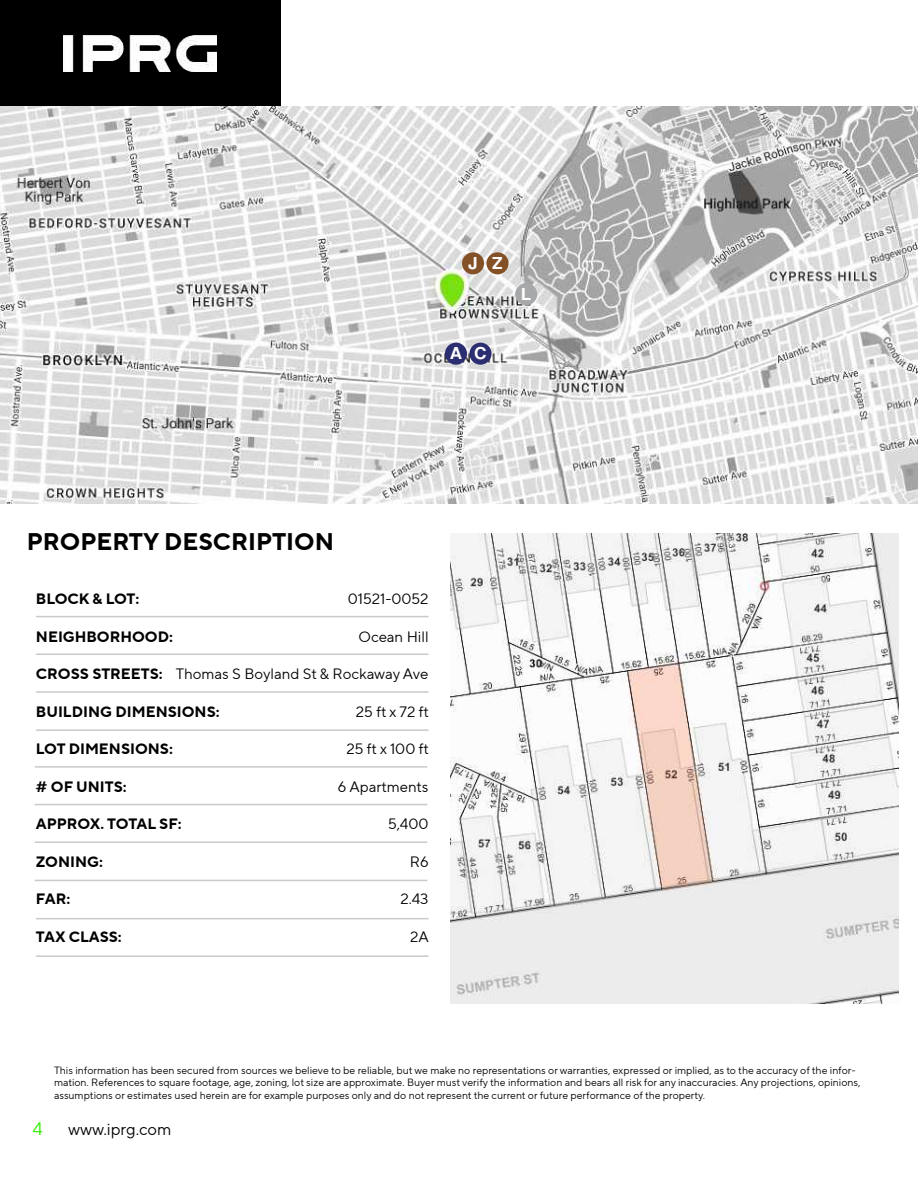
<style>
.page{position:relative;width:918px;height:1188px;background:#fff}
.page>*{position:absolute;margin:0;border:0;box-sizing:border-box;transform-origin:0 0}
.t1{font:700 24px "TT Norms Pro";color:#000}
.t2{font:18px "TT Norms Pro";color:#33ed00}
.t3{font:16.5px "TT Norms Pro";color:#000}
.t4{font:700 16.5px "Free Sans";color:#fff;scale:1.05 1}
.t5{font:700 16.5px "Free Sans";color:#fffefc;scale:1.05 1}
.t6{font:700 15px "TT Norms Pro";color:#000}
.t7{font:15px "TT Norms Pro";color:#000}
.t8{font:10.5px/12.6px "TT Norms Pro";color:#000}
</style>
<div class="page">
<div style="left:0;top:0;width:281px;height:107px;background:#000"></div>
<img style="left:64px;top:35px;width:153px;height:37px">
<img style="left:450px;top:533px;width:448px;height:471px">
<img style="left:0;top:107px;width:918px;height:397px">
<hr style="left:36px;top:616px;width:393px;height:1px;background:#cbc9c9">
<hr style="left:36px;top:654px;width:393px;height:1px;background:#cbc9c9">
<hr style="left:36px;top:691px;width:393px;height:2px;background:#cbc9c9">
<hr style="left:36px;top:729px;width:393px;height:2px;background:#cbc9c9">
<hr style="left:35px;top:766px;width:392px;height:2px;background:#cbc9c9">
<hr style="left:35px;top:804px;width:392px;height:1px;background:#cbc9c9">
<hr style="left:35px;top:841px;width:392px;height:2px;background:#cbc9c9">
<hr style="left:35px;top:880px;width:392px;height:1px;background:#cbc9c9">
<hr style="left:36px;top:955px;width:393px;height:2px;background:#cbc9c9">
<hr style="left:36px;top:918px;width:393px;height:1px;background:#cbc9c9">
<div style="left:462px;top:252px;width:22px;height:22px;background:#845126;border-radius:50%"></div>
<div style="left:487px;top:252px;width:22px;height:22px;background:#845126;border-radius:50%"></div>
<div style="left:515px;top:283px;width:22px;height:22px;background:#a6a8aa;border-radius:50%"></div>
<div style="left:445px;top:343px;width:22px;height:22px;background:#2b2e70;border-radius:50%"></div>
<div style="left:469px;top:343px;width:23px;height:22px;background:#2b2e70;border-radius:50%"></div>
<h3 class="t4" style="left:468px;top:251px;width:34px">J Z</h3>
<h3 class="t4" style="left:450px;top:342px;width:37px">A C</h3>
<h3 class="t5" style="left:521px;top:282px;width:12px">L</h3>
<h1 class="t1" style="left:27px;top:524px;width:309px">PROPERTY DESCRIPTION</h1>
<h3 class="t6" style="left:36px;top:588px;width:105px">BLOCK &amp; LOT:</h3>
<h3 class="t6" style="left:36px;top:625px;width:139px">NEIGHBORHOOD:</h3>
<h3 class="t6" style="left:36px;top:663px;width:128px">CROSS STREETS:</h3>
<h3 class="t6" style="left:36px;top:700px;width:185px">BUILDING DIMENSIONS:</h3>
<h3 class="t6" style="left:36px;top:738px;width:139px">LOT DIMENSIONS:</h3>
<h3 class="t6" style="left:36px;top:775px;width:92px"># OF UNITS:</h3>
<h3 class="t6" style="left:36px;top:813px;width:147px">APPROX. TOTAL SF:</h3>
<h3 class="t6" style="left:36px;top:850px;width:69px">ZONING:</h3>
<h3 class="t6" style="left:36px;top:888px;width:36px">FAR:</h3>
<h3 class="t6" style="left:36px;top:925px;width:87px">TAX CLASS:</h3>
<h3 class="t7" style="left:348px;top:588px;width:82px">01521-0052</h3>
<h3 class="t7" style="left:359px;top:626px;width:72px">Ocean Hill</h3>
<h3 class="t7" style="left:176px;top:663px;width:254px">Thomas S Boyland St &amp; Rockaway Ave</h3>
<h3 class="t7" style="left:356px;top:701px;width:74px">25 ft x 72 ft</h3>
<h3 class="t7" style="left:347px;top:738px;width:84px">25 ft x 100 ft</h3>
<h3 class="t7" style="left:338px;top:776px;width:92px">6 Apartments</h3>
<h3 class="t7" style="left:388px;top:813px;width:42px">5,400</h3>
<h3 class="t7" style="left:410px;top:851px;width:20px">R6</h3>
<h3 class="t7" style="left:400px;top:888px;width:30px">2.43</h3>
<h3 class="t7" style="left:410px;top:926px;width:20px">2A</h3>
<p class="t8" style="left:54px;top:1064px;width:808px">This information has been secured from sources we believe to be reliable, but we make no representations or warranties, expressed or implied, as to the accuracy of the infor&shy;mation. References to square footage, age, zoning, lot size are approximate. Buyer must verify the information and bears all risk for any inaccuracies. Any projections, opinions, assumptions or estimates used herein are for example purposes only and do not represent the current or future performance of the property.</p>
<h2 class="t2" style="left:32px;top:1116px;width:12px">4</h2>
<h3 class="t3" style="left:68px;top:1117px;width:105px">www.iprg.com</h3>
</div>
